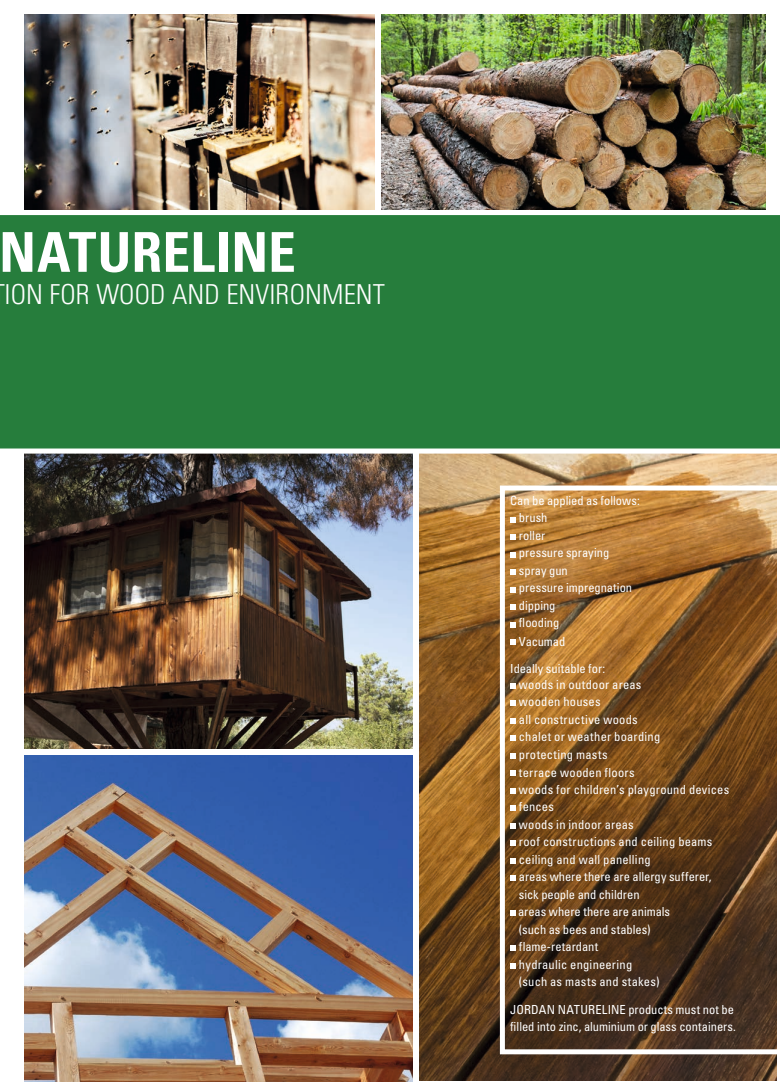
<style>
.page{position:relative;width:780px;height:1088px;background:#fff}
.page>*{position:absolute;margin:0;border:0;box-sizing:border-box;transform-origin:0 0}
.t1{font:700 condensed 55px "Univers";letter-spacing:.005em;color:#fff}
.t2{font:300 condensed 27.5px "Univers";letter-spacing:.005em;color:#fff}
.t3{font:condensed 12.5px/17.5px "Univers";letter-spacing:.01em;color:#fff}
</style>
<div class="page">
<img style="left:25px;top:14px;width:349px;height:196px">
<img style="left:381px;top:14px;width:384px;height:196px">
<img style="left:25px;top:454px;width:387px;height:294px">
<img style="left:25px;top:755px;width:387px;height:326px">
<img style="left:420px;top:454px;width:356px;height:627px">
<div style="left:0;top:215px;width:780px;height:239px;background:#267d3c"></div>
<svg style="left:500px;top:485px;width:277px;height:569px"></svg>
<h1 class="t1" style="left:-1px;top:218px;width:298px">NATURELINE</h1>
<h2 class="t2" style="left:5px;top:278px;width:377px">ION FOR WOOD AND ENVIRONMENT</h2>
<p class="t3" style="left:519px;top:491px;width:122px;text-indent:-9px">Can be applied as follows: brush<br>roller<br>pressure spraying spray gun<br>pressure impregnation dipping<br>flooding</p>
<p class="t3" style="left:510px;top:628px;width:97px;line-height:26.9px;text-indent:9px">Vacumad<br>Ideally suitable for:</p>
<p class="t3" style="left:519px;top:675px;width:143px">woods in outdoor areas wooden houses<br>all constructive woods chalet or weather boarding protecting masts</p>
<p class="t3" style="left:519px;top:764px;width:212px;line-height:16.2px">terrace wooden floors<br>woods for children’s playground devices</p>
<p class="t3" style="left:518px;top:797px;width:196px">fences<br>woods in indoor areas<br>roof constructions and ceiling beams ceiling and wall panelling<br>areas where there are allergy sufferer, sick people and children<br>areas where there are animals<br>(such as bees and stables) flame-retardant<br>hydraulic engineering<br>(such as masts and stakes)</p>
<p class="t3" style="left:510px;top:1000px;width:227px">Jordan Natureli ne products must not be filled into zinc, aluminium or glass containers.</p>
</div>
